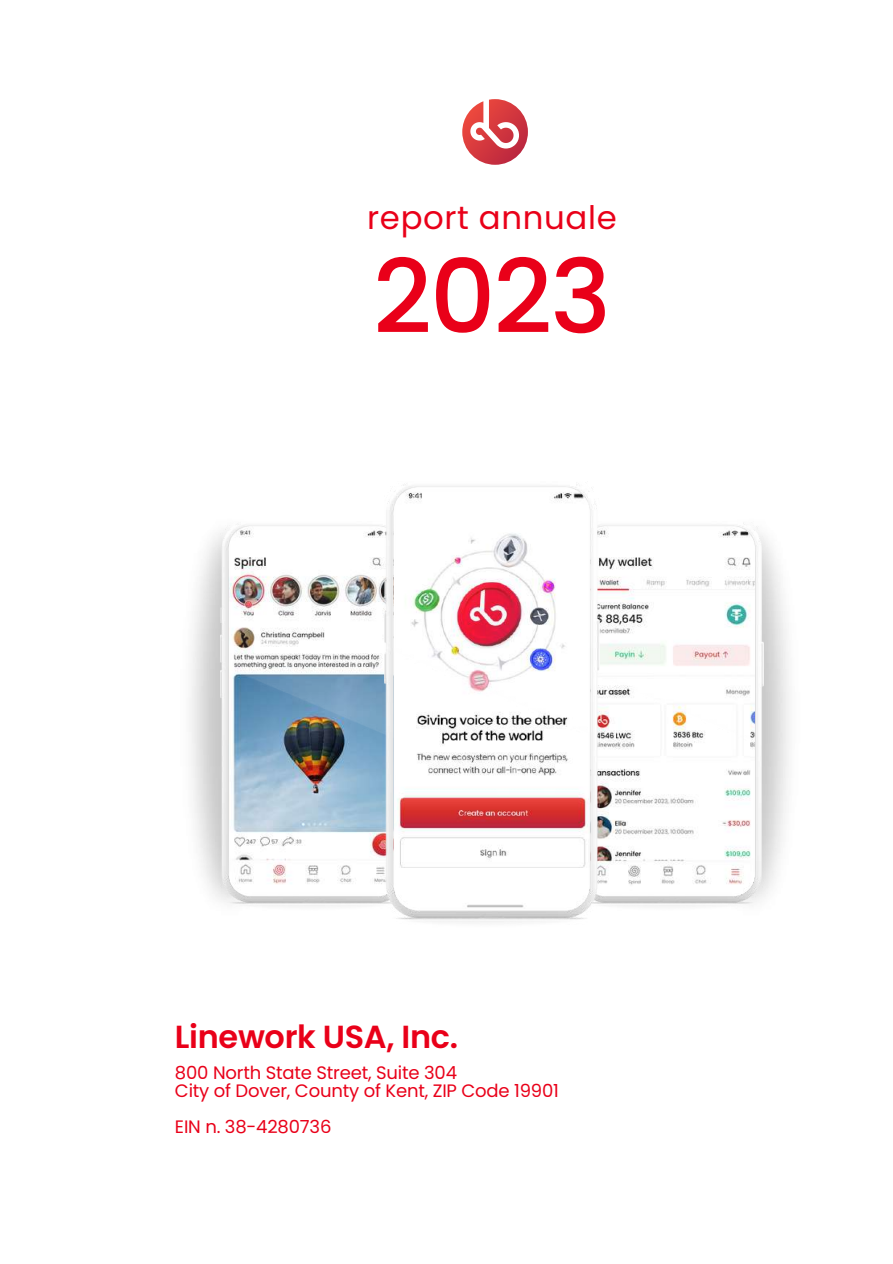
<style>
.page{position:relative;width:893px;height:1264px;background:#fff}
.page>*{position:absolute;margin:0;border:0;box-sizing:border-box;transform-origin:0 0}
.t1{font:500 102.15px "Poppins";color:#e90019}
.t2{font:32.4px "Poppins";letter-spacing:.02em;color:#e90019}
.t3{font:600 31.95px "Poppins";letter-spacing:-.01em;color:#e90019}
.t4{font:18px/18px "Poppins";letter-spacing:-.01em;color:#e90019}
</style>
<div class="page">
<img style="left:220px;top:522px;width:164px;height:388px">
<img style="left:763px;top:537px;width:26px;height:360px">
<img style="left:599px;top:523px;width:164px;height:383px">
<img style="left:384px;top:484px;width:215px;height:438px">
<svg style="left:462px;top:99px;width:65px;height:65px"></svg>
<h2 class="t2" style="left:367px;top:194px;width:251px">report annuale</h2>
<h1 class="t1" style="left:373px;top:226px;width:239px">2023</h1>
<h3 class="t3" style="left:175px;top:1014px;width:284px">Linework USA, Inc.</h3>
<p class="t4" style="left:175px;top:1063px;width:385px">800 North State Street, Suite 304<br>City of Dover, County of Kent, ZIP Code 19901</p>
<p class="t4" style="left:175px;top:1117px;width:158px">EIN n. 38-4280736</p>
</div>
